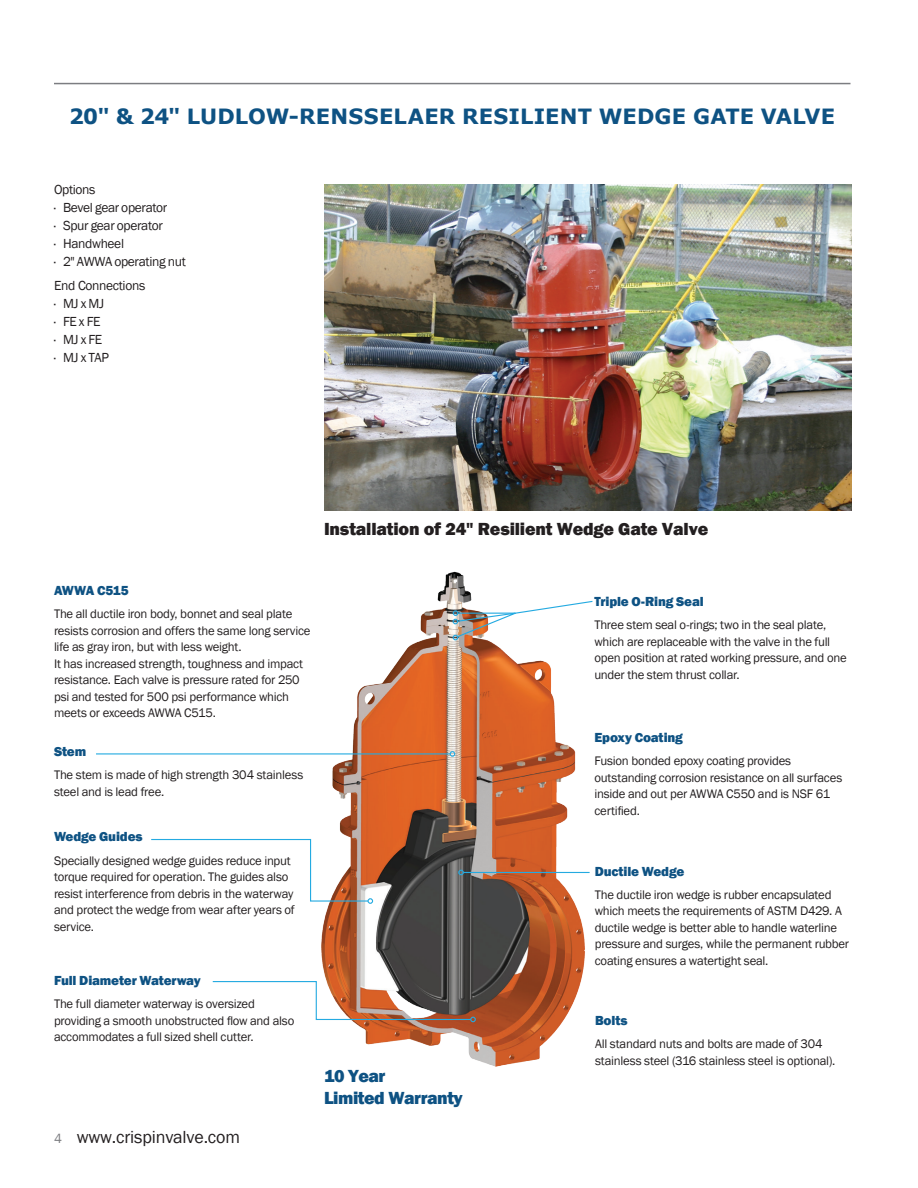
<style>
.page{position:relative;width:918px;height:1188px;background:#fff}
.page>*{position:absolute;margin:0;border:0;box-sizing:border-box;transform-origin:0 0}
.Product_Name_-_Bold{font:700 21px "Verdana";letter-spacing:.01em;color:#0e5283}
.Caption_-_Light_7pt{font:800 18px "Franklin Gothic";letter-spacing:-.01em;color:#231f20}
.Subhead_4_-_Bold_12p{font:800 18px/22.5px "Franklin Gothic";letter-spacing:-.025em;color:#0e5283}
.Caption_-_Light_7pt-2{font:18px "Franklin Gothic";letter-spacing:-.01em;color:#231f20}
.Body_Text_-_Light_9p{font:13.5px "Franklin Gothic";letter-spacing:-.025em;color:#231f20}
.Body_Header{font:800 13.5px "Franklin Gothic";letter-spacing:-.01em;color:#0e5283}
.t1{font:13.5px "Franklin Gothic";color:#7c7d81}
.Body{font:12.75px/16.5px "Franklin Gothic";letter-spacing:-.02em;color:#231f20}
</style>
<div class="page">
<hr style="left:54px;top:83px;width:796px;height:1px;background:#7c7d81">
<img style="left:314px;top:571px;width:276px;height:496px">
<img style="left:324px;top:184px;width:528px;height:326px">
<svg style="left:453px;top:600px;width:140px;height:40px"></svg>
<hr style="left:96px;top:753px;width:354px;height:1px;background:#24aae1">
<svg style="left:450px;top:751px;width:5px;height:6px"></svg>
<svg style="left:151px;top:838px;width:222px;height:66px"></svg>
<svg style="left:212px;top:980px;width:264px;height:42px"></svg>
<hr style="left:463px;top:872px;width:127px;height:1px;background:#24aae1">
<svg style="left:458px;top:870px;width:6px;height:5px"></svg>
<p class="Product_Name_-_Bold" style="left:69px;top:102px;width:768px">20" &amp; 24" LUDLOW-RENSSELAER RESILIENT WEDGE GATE VALVE</p>
<p class="Body_Text_-_Light_9p" style="left:54px;top:181px;width:43px">Options</p>
<p class="Body_Text_-_Light_9p" style="left:54px;top:199px;width:115px">· Bevel gear operator</p>
<p class="Body_Text_-_Light_9p" style="left:54px;top:217px;width:111px">· Spur gear operator</p>
<p class="Body_Text_-_Light_9p" style="left:54px;top:235px;width:72px">· Handwheel</p>
<p class="Body_Text_-_Light_9p" style="left:54px;top:253px;width:133px">· 2" AWWA operating nut</p>
<p class="Body_Text_-_Light_9p" style="left:54px;top:277px;width:93px">End Connections</p>
<p class="Body_Text_-_Light_9p" style="left:54px;top:295px;width:52px">· MJ x MJ</p>
<p class="Body_Text_-_Light_9p" style="left:54px;top:313px;width:48px">· FE x FE</p>
<p class="Body_Text_-_Light_9p" style="left:54px;top:331px;width:50px">· MJ x FE</p>
<p class="Body_Text_-_Light_9p" style="left:54px;top:349px;width:57px">· MJ x TAP</p>
<p class="Caption_-_Light_7pt" style="left:324px;top:518px;width:386px">Installation of 24" Resilient Wedge Gate Valve</p>
<p class="Body_Header" style="left:54px;top:582px;width:76px">AWWA C515</p>
<p class="Body" style="left:54px;top:606px;width:258px">The all ductile iron body, bonnet and seal plate resists corrosion and offers the same long service life as gray iron, but with less weight.<br>It has increased strength, toughness and impact resistance. Each valve is pressure rated for 250 psi and tested for 500 psi performance which meets or exceeds AWWA C515.</p>
<p class="Body_Header" style="left:54px;top:743px;width:34px">Stem</p>
<p class="Body" style="left:54px;top:767px;width:251px">The stem is made of high strength 304 stainless steel and is lead free.</p>
<p class="Body_Header" style="left:54px;top:828px;width:90px">Wedge Guides</p>
<p class="Body" style="left:54px;top:852px;width:242px">Specially designed wedge guides reduce input torque required for operation. The guides also resist interference from debris in the waterway and protect the wedge from wear after years of service.</p>
<p class="Body_Header" style="left:54px;top:972px;width:148px">Full Diameter Waterway</p>
<p class="Body" style="left:54px;top:996px;width:242px">The full diameter waterway is oversized providing a smooth unobstructed flow and also accommodates a full sized shell cutter.</p>
<p class="t1" style="left:54px;top:1130px;width:9px">4</p>
<p class="Caption_-_Light_7pt-2" style="left:77px;top:1126px;width:165px">www.crispinvalve.com</p>
<p class="Subhead_4_-_Bold_12p" style="left:324px;top:1064px;width:140px">10 Year<br>Limited Warranty</p>
<p class="Body_Header" style="left:594px;top:593px;width:111px">Triple O-Ring Seal</p>
<p class="Body" style="left:594px;top:617px;width:254px">Three stem seal o-rings; two in the seal plate, which are replaceable with the valve in the full open position at rated working pressure, and one under the stem thrust collar.</p>
<p class="Body_Header" style="left:594px;top:729px;width:90px">Epoxy Coating</p>
<p class="Body" style="left:594px;top:753px;width:249px">Fusion bonded epoxy coating provides outstanding corrosion resistance on all surfaces inside and out per AWWA C550 and is NSF 61 certified.</p>
<p class="Body_Header" style="left:595px;top:862px;width:91px">Ductile Wedge</p>
<p class="Body" style="left:595px;top:887px;width:256px">The ductile iron wedge is rubber encapsulated which meets the requirements of ASTM D429. A ductile wedge is better able to handle waterline pressure and surges, while the permanent rubber coating ensures a watertight seal.</p>
<p class="Body_Header" style="left:595px;top:1012px;width:34px">Bolts</p>
<p class="Body" style="left:595px;top:1036px;width:242px">All standard nuts and bolts are made of 304 stainless steel (316 stainless steel is optional).</p>
</div>
